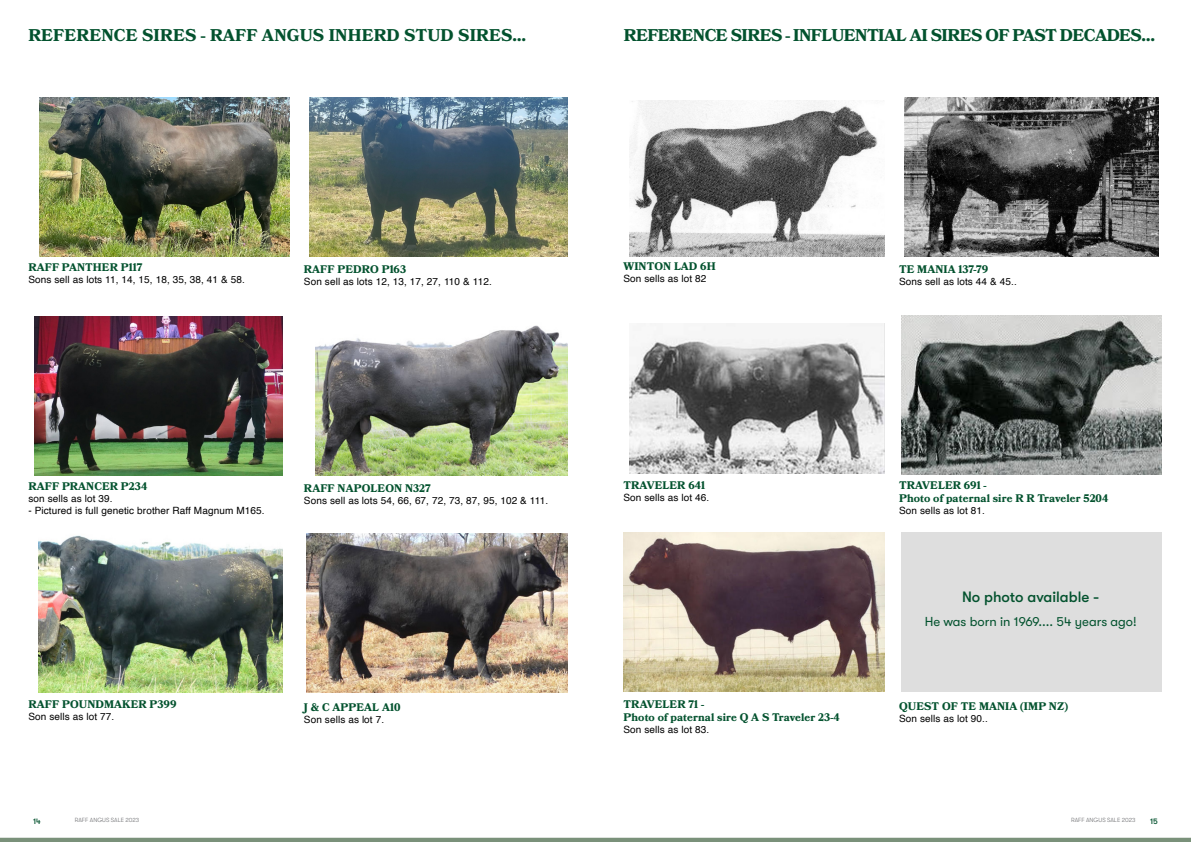
<style>
.page{position:relative;width:1191px;height:842px;background:#fff}
.page>*{position:absolute;margin:0;border:0;box-sizing:border-box;transform-origin:0 0}
.t1{font:700 17px "Bookmania";letter-spacing:-.03em;color:#03522e}
.t2{font:700 17px "Bookmania";letter-spacing:.01em;color:#03522e}
.t3{font:500 15px "GT Walsheim Pro";color:#03522e}
.t4{font:13px "GT Walsheim Pro";color:#03522e}
.t5{font:700 11px/13.2px "Bookmania";letter-spacing:.01em;color:#03522e}
.t6{font:10px "Helvetica";letter-spacing:.01em;color:#000}
.t7{font:500 8px "GT Walsheim Pro";color:#03522e}
.t8{font:300 6px "GT Walsheim Pro";color:#6d6e71}
</style>
<div class="page">
<hr style="left:0;top:838px;width:1191px;height:4px;background:#7a917a">
<img style="left:39px;top:98px;width:250px;height:159px">
<img style="left:310px;top:98px;width:257px;height:159px">
<img style="left:34px;top:316px;width:248px;height:159px">
<img style="left:315px;top:325px;width:252px;height:150px">
<img style="left:38px;top:535px;width:244px;height:157px">
<img style="left:306px;top:533px;width:261px;height:159px">
<img style="left:629px;top:100px;width:255px;height:156px">
<img style="left:904px;top:97px;width:254px;height:159px">
<img style="left:630px;top:324px;width:254px;height:150px">
<img style="left:901px;top:316px;width:260px;height:159px">
<img style="left:623px;top:532px;width:261px;height:160px">
<div style="left:901px;top:532px;width:261px;height:160px;background:#dedede"></div>
<h1 class="t2" style="left:28px;top:25px;width:499px">REFERENCE SIRES - RAFF ANGUS INHERD STUD SIRES…</h1>
<h1 class="t1" style="left:624px;top:25px;width:532px">REFERENCE SIRES - INFLUENTIAL AI SIRES OF PAST DECADES…</h1>
<p class="t5" style="left:28px;top:260px;width:116px">RAFF PANTHER P117</p>
<p class="t6" style="left:28px;top:272px;width:218px">Sons sell as lots 11, 14, 15, 18, 35, 38, 41 &amp; 58.</p>
<p class="t5" style="left:304px;top:263px;width:104px">RAFF PEDRO P163</p>
<p class="t6" style="left:304px;top:274px;width:189px">Son sell as lots 12, 13, 17, 27, 110 &amp; 112.</p>
<p class="t5" style="left:623px;top:260px;width:94px">WINTON LAD 6H</p>
<p class="t6" style="left:623px;top:271px;width:84px">Son sells as lot 82</p>
<p class="t5" style="left:899px;top:262px;width:90px">TE MANIA 137-79</p>
<p class="t6" style="left:899px;top:273px;width:119px">Sons sell as lots 44 &amp; 45..</p>
<p class="t5" style="left:28px;top:479px;width:120px">RAFF PRANCER P234</p>
<p class="t6" style="left:28px;top:490px;width:86px">son sells as lot 39.</p>
<p class="t6" style="left:28px;top:502px;width:238px">- Pictured is full genetic brother Raff Magnum M165.</p>
<p class="t5" style="left:304px;top:481px;width:128px">RAFF NAPOLEON N327</p>
<p class="t6" style="left:304px;top:493px;width:246px">Sons sell as lots 54, 66, 67, 72, 73, 87, 95, 102 &amp; 111.</p>
<p class="t5" style="left:28px;top:698px;width:150px">RAFF POUNDMAKER P399</p>
<p class="t6" style="left:28px;top:709px;width:87px">Son sells as lot 77.</p>
<p class="t5" style="left:304px;top:700px;width:98px">J &amp; C APPEAL A10</p>
<p class="t6" style="left:304px;top:711px;width:82px">Son sells as lot 7.</p>
<p class="t5" style="left:623px;top:479px;width:83px">TRAVELER 641</p>
<p class="t6" style="left:623px;top:490px;width:87px">Son sells as lot 46.</p>
<p class="t5" style="left:623px;top:697px;width:218px">TRAVELER 71 -<br>Photo of paternal sire Q A S Traveler 23-4</p>
<p class="t6" style="left:623px;top:722px;width:87px">Son sells as lot 83.</p>
<p class="t5" style="left:899px;top:479px;width:211px">TRAVELER 691 -<br>Photo of paternal sire R R Traveler 5204</p>
<p class="t6" style="left:899px;top:503px;width:87px">Son sells as lot 81.</p>
<h2 class="t3" style="left:962px;top:589px;width:139px">No photo available -</h2>
<h3 class="t4" style="left:924px;top:614px;width:213px">He was born in 1969.... 54 years ago!</h3>
<p class="t5" style="left:899px;top:700px;width:170px">QUEST OF TE MANIA (IMP NZ)</p>
<p class="t6" style="left:899px;top:711px;width:90px">Son sells as lot 90..</p>
<p class="t7" style="left:33px;top:816px;width:9px">14</p>
<p class="t8" style="left:75px;top:816px;width:66px">RAFF ANGUS SALE 2023</p>
<p class="t8" style="left:1071px;top:816px;width:66px">RAFF ANGUS SALE 2023</p>
<p class="t7" style="left:1150px;top:816px;width:9px">15</p>
</div>
